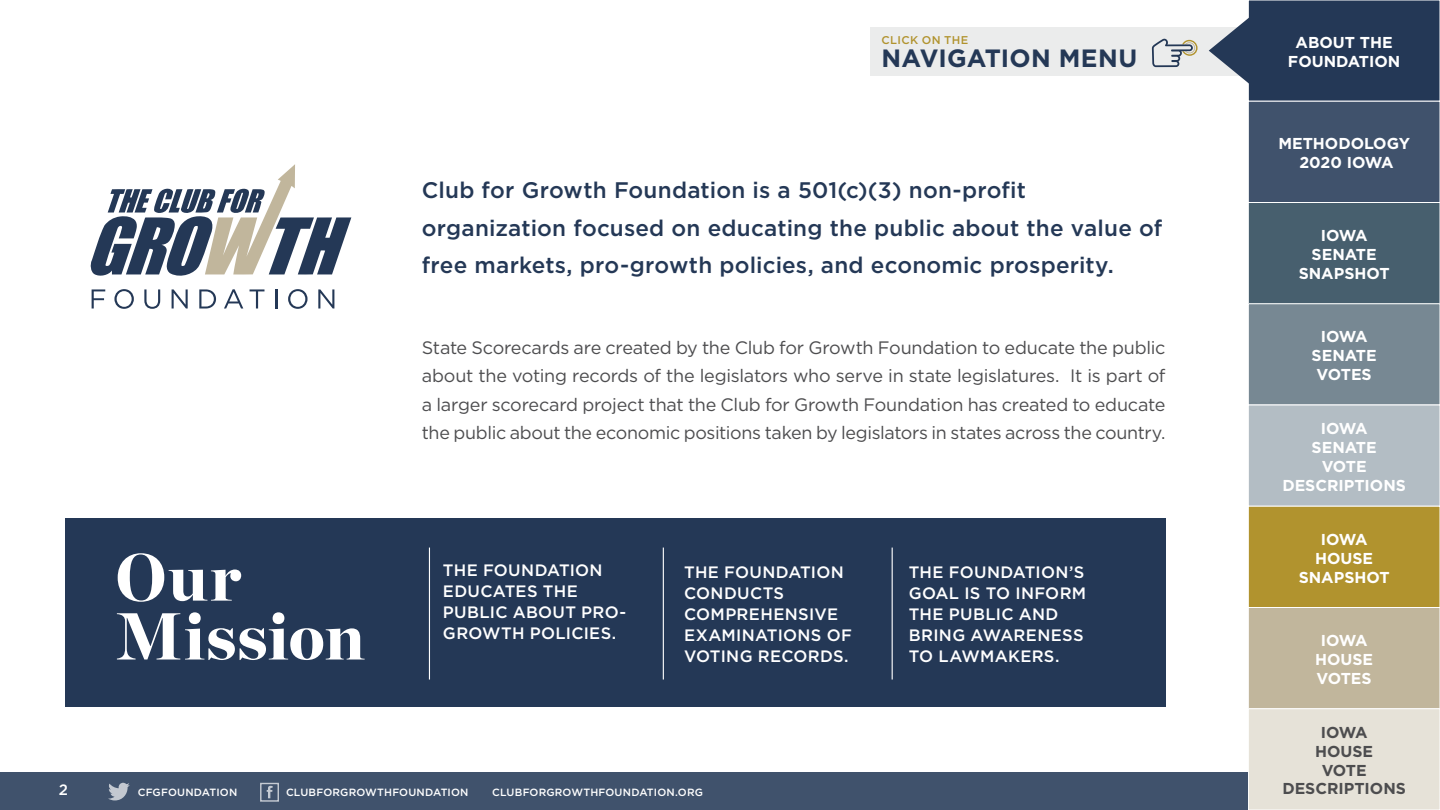
<style>
.page{position:relative;width:1440px;height:810px;background:#fff}
.page>*{position:absolute;margin:0;border:0;box-sizing:border-box;transform-origin:0 0}
.t1{font:900 66.3px/58.9px "Chronicle Display";letter-spacing:.015em;color:#fff}
.t2{font:700 25.05px "Gotham HTF";letter-spacing:.01em;color:#243856}
.t3{font:500 22.5px/37.5px "Gotham HTF";letter-spacing:.01em;color:#243856}
.t4{font:18px/28.5px "Gotham HTF";letter-spacing:-.02em;color:#4d4d4f;text-align:justify}
.t5{font:500 16.5px/21px "Gotham HTF";letter-spacing:.02em;color:#fff}
.t6{font:700 15.75px/18.9px "Gotham HTF";color:#fff;text-align:center}
.t7{font:700 15.75px/18.9px "Gotham HTF";color:#4d4d4f;text-align:center}
.t8{font:500 15px "Gotham HTF";color:#fff}
.t9{font:500 11.25px "Gotham HTF";letter-spacing:.03em;color:#b1932e}
.t10{font:500 10.5px "Gotham HTF";letter-spacing:.015em;color:#fff}
</style>
<div class="page">
<div style="left:870px;top:27px;width:513px;height:49px;background:#ebecec"></div>
<div style="left:1248px;top:0;width:192px;height:101px;background:#243856"></div>
<div style="left:1248px;top:101px;width:192px;height:101px;background:#40526c"></div>
<div style="left:1248px;top:101px;width:192px;height:102px;border:1px solid #fff"></div>
<div style="left:1248px;top:202px;width:192px;height:102px;background:#475f6e"></div>
<div style="left:1248px;top:202px;width:192px;height:102px;border:1px solid #fff"></div>
<div style="left:1248px;top:304px;width:192px;height:101px;background:#778893"></div>
<div style="left:1248px;top:303px;width:192px;height:102px;border:1px solid #fff"></div>
<div style="left:1248px;top:405px;width:192px;height:101px;background:#b3bdc4"></div>
<div style="left:1248px;top:405px;width:192px;height:102px;border:1px solid #fff"></div>
<div style="left:1248px;top:506px;width:192px;height:101px;background:#b1932e"></div>
<div style="left:1248px;top:506px;width:192px;height:102px;border:1px solid #fff"></div>
<div style="left:1248px;top:607px;width:192px;height:102px;background:#c1b69c"></div>
<div style="left:1248px;top:607px;width:192px;height:102px;border:1px solid #fff"></div>
<div style="left:1248px;top:709px;width:192px;height:101px;background:#e6e2d8"></div>
<div style="left:1248px;top:708px;width:192px;height:102px;border:1px solid #fff"></div>
<svg style="left:1209px;top:11px;width:40px;height:80px"></svg>
<svg style="left:1152px;top:39px;width:46px;height:28px"></svg>
<div style="left:0;top:773px;width:1247px;height:37px;background:#40526c"></div>
<svg style="left:90px;top:164px;width:261px;height:112px"></svg>
<svg style="left:92px;top:289px;width:13px;height:20px"></svg>
<svg style="left:114px;top:289px;width:20px;height:20px"></svg>
<svg style="left:144px;top:289px;width:16px;height:20px"></svg>
<svg style="left:172px;top:289px;width:16px;height:20px"></svg>
<svg style="left:199px;top:289px;width:17px;height:20px"></svg>
<svg style="left:224px;top:289px;width:19px;height:20px"></svg>
<svg style="left:250px;top:289px;width:14px;height:20px"></svg>
<hr style="left:275px;top:289px;width:2px;height:20px;background:#243856">
<svg style="left:288px;top:289px;width:20px;height:20px"></svg>
<svg style="left:318px;top:289px;width:16px;height:20px"></svg>
<div style="left:65px;top:519px;width:1101px;height:188px;background:#243856"></div>
<hr style="left:429px;top:548px;width:1px;height:132px;background:#fff">
<hr style="left:663px;top:548px;width:1px;height:132px;background:#fff">
<hr style="left:892px;top:548px;width:1px;height:132px;background:#fff">
<svg style="left:108px;top:783px;width:22px;height:17px"></svg>
<svg style="left:267px;top:786px;width:6px;height:12px"></svg>
<div style="left:260px;top:783px;width:19px;height:19px;border:1px solid #fff"></div>
<h1 class="t1" style="left:115px;top:552px;width:251px">Our<br>Mission</h1>
<p class="t9" style="left:882px;top:35px;width:88px">CLICK ON THE</p>
<h2 class="t2" style="left:882px;top:48px;width:257px">NAVIGATION MENU</h2>
<p class="t3" style="left:422px;top:172px;width:742px">Club for Growth Foundation is a 501(c)(3) non-profit organization focused on educating the public about the value of free markets, pro-growth policies, and economic prosperity.</p>
<p class="t4" style="left:422px;top:334px;width:745px">State Scorecards are created by the Club for Growth Foundation to educate the public about the voting records of the legislators who serve in state legislatures. It is part of a larger scorecard project that the Club for Growth Foundation has created to educate the public about the economic positions taken by legislators in states across the country.</p>
<p class="t5" style="left:443px;top:560px;width:185px">THE FOUNDATION<br>EDUCATES THE<br>PUBLIC ABOUT PRO-<br>GROWTH POLICIES.</p>
<p class="t5" style="left:684px;top:562px;width:169px">THE FOUNDATION<br>CONDUCTS<br>COMPREHENSIVE<br>EXAMINATIONS OF<br>VOTING RECORDS.</p>
<p class="t5" style="left:909px;top:562px;width:179px">THE FOUNDATION’S<br>GOAL IS TO INFORM<br>THE PUBLIC AND<br>BRING AWARENESS<br>TO LAWMAKERS.</p>
<p class="t6" style="left:1288px;top:34px;width:114px">ABOUT THE<br>FOUNDATION</p>
<p class="t6" style="left:1278px;top:135px;width:133px">METHODOLOGY<br>2020 IOWA</p>
<p class="t6" style="left:1299px;top:227px;width:92px">IOWA<br>SENATE<br>SNAPSHOT</p>
<p class="t6" style="left:1312px;top:328px;width:67px">IOWA<br>SENATE<br>VOTES</p>
<p class="t6" style="left:1282px;top:420px;width:125px">IOWA<br>SENATE<br>VOTE<br>DESCRIPTIONS</p>
<p class="t6" style="left:1299px;top:531px;width:92px">IOWA<br>HOUSE<br>SNAPSHOT</p>
<p class="t6" style="left:1315px;top:632px;width:60px">IOWA<br>HOUSE<br>VOTES</p>
<p class="t7" style="left:1315px;top:724px;width:60px">IOWA<br>HOUSE<br>VOTE</p>
<p class="t8" style="left:59px;top:783px;width:11px">2</p>
<p class="t7" style="left:1282px;top:781px;width:125px">DESCRIPTIONS</p>
<p class="t10" style="left:138px;top:788px;width:101px">CFGFOUNDATION</p>
<p class="t10" style="left:286px;top:788px;width:184px">CLUBFORGROWTHFOUNDATION</p>
<p class="t10" style="left:492px;top:788px;width:212px">CLUBFORGROWTHFOUNDATION.ORG</p>
</div>
